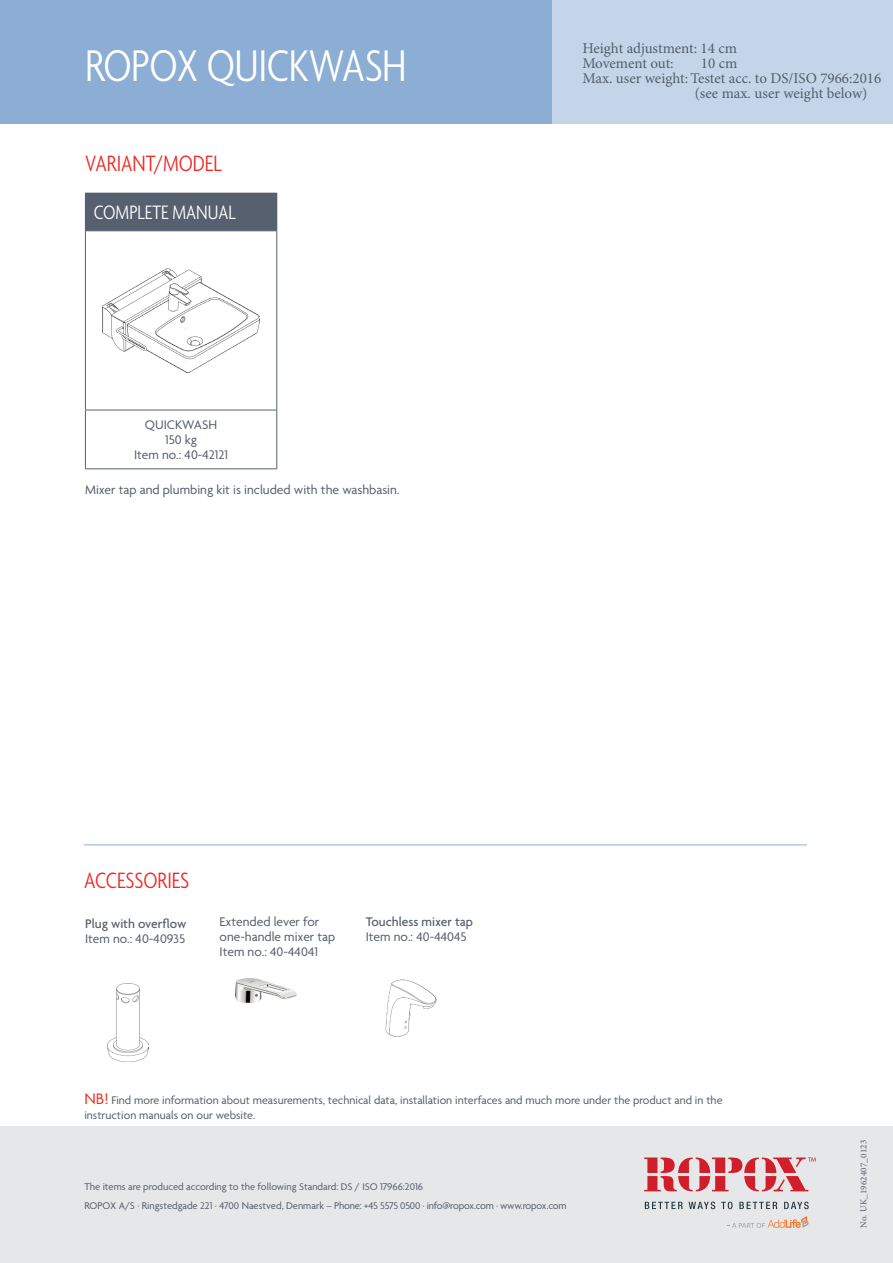
<style>
.page{position:relative;width:893px;height:1263px;background:#fff}
.page>*{position:absolute;margin:0;border:0;box-sizing:border-box;transform-origin:0 0}
.t1{font:300 condensed 48px "Agenda";letter-spacing:-.01em;color:#fff}
.t2{font:300 condensed 24px "Agenda";color:#ee2926}
.t3{font:300 condensed 21px "Agenda";color:#fff}
.t4{font:15px "Minion Pro";color:#535e6a}
.t5{font:13.5px/15px "Agenda";color:#535e6a}
.t6{font:500 13.5px "Agenda";color:#535e6a}
.t7{font:12px/14.4px "Agenda";color:#535e6a}
.t8{font:10.5px "Agenda";letter-spacing:-.02em;color:#535e6a}
.t9{font:10.5px "Agenda";color:#535e6a}
.t10{font:9px "Minion Pro";letter-spacing:.025em;color:#535e6a}
.s1{font-size:16.5px;color:#e6352c}
</style>
<div class="page">
<div style="left:0;top:0;width:893px;height:123px;background:#8cadd4"></div>
<div style="left:553px;top:0;width:340px;height:123px;background:#c5d5e9"></div>
<div style="left:85px;top:193px;width:192px;height:38px;background:#57606e"></div>
<svg style="left:86px;top:231px;width:190px;height:179px"></svg>
<hr style="left:85px;top:231px;width:1px;height:179px;background:#57606e">
<hr style="left:276px;top:231px;width:1px;height:179px;background:#57606e">
<hr style="left:85px;top:410px;width:192px;height:1px;background:#57606e">
<hr style="left:85px;top:410px;width:1px;height:58px;background:#57606e">
<hr style="left:276px;top:410px;width:1px;height:58px;background:#57606e">
<hr style="left:85px;top:468px;width:192px;height:1px;background:#57606e">
<img style="left:102px;top:269px;width:158px;height:103px">
<div style="left:0;top:1127px;width:893px;height:136px;background:#e6e7e9"></div>
<svg style="left:645px;top:1202px;width:38px;height:7px"></svg>
<svg style="left:689px;top:1201px;width:26px;height:8px"></svg>
<svg style="left:721px;top:1201px;width:11px;height:8px"></svg>
<svg style="left:739px;top:1202px;width:38px;height:7px"></svg>
<svg style="left:784px;top:1201px;width:25px;height:8px"></svg>
<svg style="left:644px;top:1157px;width:172px;height:34px"></svg>
<svg style="left:727px;top:1216px;width:82px;height:12px"></svg>
<hr style="left:84px;top:844px;width:723px;height:1px;background:#8dadd4">
<img style="left:107px;top:984px;width:41px;height:77px">
<img style="left:385px;top:979px;width:52px;height:58px">
<img style="left:235px;top:978px;width:62px;height:24px">
<p class="t1" style="left:85px;top:39px;width:323px">ROPOX QUICKWASH</p>
<p class="t2" style="left:85px;top:151px;width:138px">VARIANT/MODEL</p>
<p class="t3" style="left:94px;top:201px;width:144px">COMPLETE MANUAL</p>
<p class="t5" style="left:145px;top:418px;width:74px">QUICKWASH</p>
<p class="t5" style="left:165px;top:433px;width:33px">150 kg</p>
<p class="t5" style="left:134px;top:448px;width:96px">Item no.: 40-42121</p>
<p class="t5" style="left:85px;top:483px;width:316px">Mixer tap and plumbing kit is included with the washbasin.</p>
<p class="t4" style="left:582px;top:39px;width:156px">Height adjustment: 14 cm</p>
<p class="t4" style="left:582px;top:54px;width:93px">Movement out:</p>
<p class="t4" style="left:701px;top:54px;width:38px">10 cm</p>
<p class="t4" style="left:582px;top:69px;width:301px">Max. user weight:Testet acc. to DS/ISO 7966:2016</p>
<p class="t4" style="left:695px;top:84px;width:174px">(see max. user weight below)</p>
<p class="t2" style="left:84px;top:868px;width:107px">ACCESSORIES</p>
<p class="t6" style="left:85px;top:916px;width:103px">Plug with overflow</p>
<p class="t5" style="left:85px;top:931px;width:102px">Item no.: 40-40935</p>
<p class="t5" style="left:220px;top:915px;width:117px">Extended lever for one-handle mixer tap</p>
<p class="t5" style="left:220px;top:945px;width:100px">Item no.: 40-44041</p>
<p class="t6" style="left:366px;top:915px;width:109px">Touchless mixer tap</p>
<p class="t5" style="left:366px;top:930px;width:102px">Item no.: 40-44045</p>
<p class="t7" style="left:84px;top:1094px;width:640px"><span class="s1">NB!</span> Find more information about measurements, technical data, installation interfaces and much more under the product and in the instruction manuals on our website.</p>
<p class="t9" style="left:84px;top:1181px;width:340px">The items are produced according to the following Standard: DS / ISO 17966:2016</p>
<p class="t8" style="left:84px;top:1200px;width:484px">ROPOX A/S · Ringstedgade 221 · 4700 Naestved, Denmark – Phone: +45 5575 0500 · info@ropox.com · www.ropox.com</p>
<p class="t10" style="left:858px;top:1228px;width:90px;rotate:-90deg">No. UK_1962407_0123</p>
</div>
